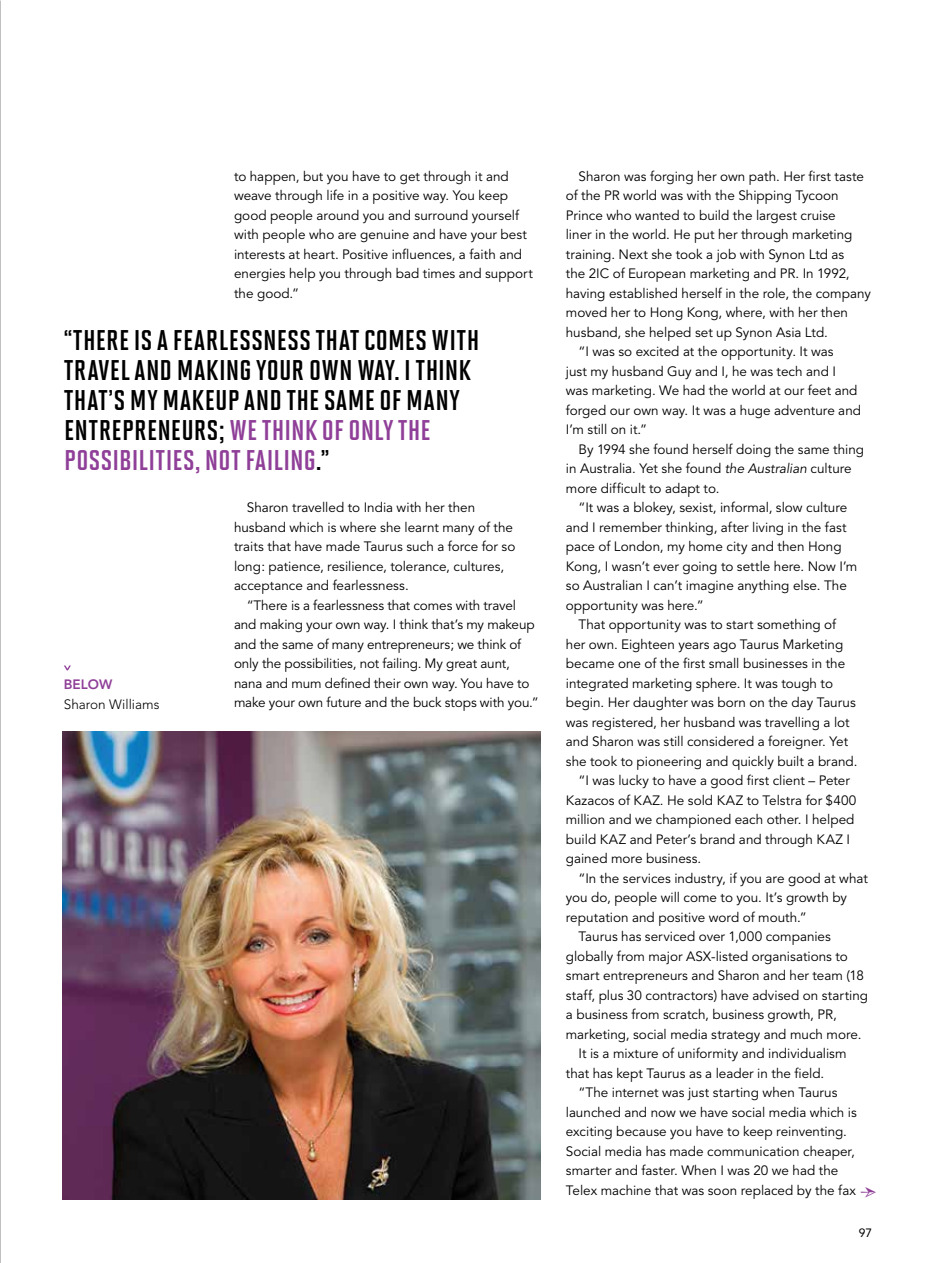
<style>
.page{position:relative;width:936px;height:1263px;background:#fff}
.page>*{position:absolute;margin:0;border:0;box-sizing:border-box;transform-origin:0 0}
.t1{font:700 28.5px/30px "Solano Gothic MVB Pro";letter-spacing:.015em;color:#000}
.t2{font:18px "Minion Pro";color:#8f3f98}
.t3{font:13.5px/19.5px "Avenir";color:#000}
.t4{font:300 13.5px "Avenir";color:#000}
.t5{font:800 13.5px "Avenir";color:#8f3f98}
.t6{font:12px "Avenir";color:#000}
.s1{color:#8f3f98}
.s2{font-style:italic}
</style>
<div class="page">
<img style="left:63px;top:731px;width:477px;height:468px">
<svg style="left:64px;top:665px;width:7px;height:5px"></svg>
<p class="t3" style="left:234px;top:167px;width:300px">to happen, but you have to get through it and weave through life in a positive way. You keep good people around you and surround yourself with people who are genuine and have your best interests at heart. Positive influences, a faith and energies help you through bad times and support the good.”</p>
<h1 class="t1" style="left:64px;top:326px;width:417px">“THERE IS A FEARLESSNESS THAT COMES WITH TRAVEL AND MAKING YOUR OWN WAY. I THINK THAT’S MY MAKEUP AND THE SAME OF MANY ENTREPRENEURS; <span class="s1">WE THINK OF ONLY THE POSSIBILITIES, NOT FAILING</span>.”</h1>
<p class="t5" style="left:64px;top:676px;width:50px">BELOW</p>
<p class="t4" style="left:64px;top:696px;width:97px">Sharon Williams</p>
<p class="t3" style="left:234px;top:498px;width:283px;text-indent:13px">Sharon travelled to India with her then husband which is where she learnt many of the traits that have made Taurus such a force for so long: patience, resilience, tolerance, cultures, acceptance and fearlessness.</p>
<p class="t3" style="left:234px;top:596px;width:306px;text-indent:13px">“There is a fearlessness that comes with travel and making your own way. I think that’s my makeup and the same of many entrepreneurs; we think of only the possibilities, not failing. My great aunt, nana and mum defined their own way. You have to make your own future and the buck stops with you.”</p>
<p class="t3" style="left:578px;top:167px;width:287px">Sharon was forging her own path. Her first taste</p>
<p class="t3" style="left:566px;top:186px;width:274px">of the PR world was with the Shipping Tycoon</p>
<p class="t3" style="left:566px;top:206px;width:271px">Prince who wanted to build the largest cruise</p>
<p class="t3" style="left:566px;top:225px;width:288px">liner in the world. He put her through marketing</p>
<p class="t3" style="left:566px;top:245px;width:280px">training. Next she took a job with Synon Ltd as</p>
<p class="t3" style="left:566px;top:264px;width:285px">the 2IC of European marketing and PR. In 1992,</p>
<p class="t3" style="left:566px;top:284px;width:306px">having established herself in the role, the company</p>
<p class="t3" style="left:566px;top:303px;width:284px">moved her to Hong Kong, where, with her then</p>
<p class="t3" style="left:566px;top:323px;width:263px">husband, she helped set up Synon Asia Ltd.</p>
<p class="t3" style="left:578px;top:342px;width:256px">“I was so excited at the opportunity. It was</p>
<p class="t3" style="left:566px;top:362px;width:272px">just my husband Guy and I, he was tech and I</p>
<p class="t3" style="left:566px;top:381px;width:293px">was marketing. We had the world at our feet and</p>
<p class="t3" style="left:566px;top:401px;width:297px">forged our own way. It was a huge adventure and</p>
<p class="t3" style="left:566px;top:420px;width:83px">I’m still on it.”</p>
<p class="t3" style="left:578px;top:440px;width:287px">By 1994 she found herself doing the same thing</p>
<p class="t3" style="left:566px;top:459px;width:287px">in Australia. Yet she found <span class="s2">the Australian</span> culture</p>
<p class="t3" style="left:566px;top:479px;width:155px">more difficult to adapt to.</p>
<p class="t3" style="left:578px;top:498px;width:270px">“It was a blokey, sexist, informal, slow culture</p>
<p class="t3" style="left:566px;top:518px;width:282px">and I remember thinking, after living in the fast</p>
<p class="t3" style="left:566px;top:537px;width:277px">pace of London, my home city and then Hong</p>
<p class="t3" style="left:566px;top:557px;width:293px">Kong, I wasn’t ever going to settle here. Now I’m</p>
<p class="t3" style="left:566px;top:576px;width:282px">so Australian I can’t imagine anything else. The</p>
<p class="t3" style="left:566px;top:596px;width:139px">opportunity was here.”</p>
<p class="t3" style="left:578px;top:615px;width:259px">That opportunity was to start something of</p>
<p class="t3" style="left:566px;top:635px;width:279px">her own. Eighteen years ago Taurus Marketing</p>
<p class="t3" style="left:566px;top:654px;width:281px">became one of the first small businesses in the</p>
<p class="t3" style="left:566px;top:674px;width:269px">integrated marketing sphere. It was tough to</p>
<p class="t3" style="left:566px;top:693px;width:291px">begin. Her daughter was born on the day Taurus</p>
<p class="t3" style="left:566px;top:713px;width:285px">was registered, her husband was travelling a lot</p>
<p class="t3" style="left:566px;top:732px;width:284px">and Sharon was still considered a foreigner. Yet</p>
<p class="t3" style="left:566px;top:751px;width:293px">she took to pioneering and quickly built a brand.</p>
<p class="t3" style="left:578px;top:771px;width:273px">“I was lucky to have a good first client – Peter</p>
<p class="t3" style="left:566px;top:790px;width:292px">Kazacos of KAZ. He sold KAZ to Telstra for $400</p>
<p class="t3" style="left:566px;top:810px;width:290px">million and we championed each other. I helped</p>
<p class="t3" style="left:566px;top:829px;width:286px">build KAZ and Peter’s brand and through KAZ I</p>
<p class="t3" style="left:566px;top:849px;width:137px">gained more business.</p>
<p class="t3" style="left:578px;top:868px;width:291px">“In the services industry, if you are good at what</p>
<p class="t3" style="left:566px;top:888px;width:283px">you do, people will come to you. It’s growth by</p>
<p class="t3" style="left:566px;top:907px;width:242px">reputation and positive word of mouth.”</p>
<p class="t3" style="left:578px;top:927px;width:254px">Taurus has serviced over 1,000 companies</p>
<p class="t3" style="left:566px;top:946px;width:283px">globally from major ASX-listed organisations to</p>
<p class="t3" style="left:566px;top:966px;width:299px">smart entrepreneurs and Sharon and her team (18</p>
<p class="t3" style="left:566px;top:985px;width:304px">staff, plus 30 contractors) have advised on starting</p>
<p class="t3" style="left:566px;top:1005px;width:272px">a business from scratch, business growth, PR,</p>
<p class="t3" style="left:566px;top:1024px;width:297px">marketing, social media strategy and much more.</p>
<p class="t3" style="left:578px;top:1044px;width:269px">It is a mixture of uniformity and individualism</p>
<p class="t3" style="left:566px;top:1063px;width:260px">that has kept Taurus as a leader in the field.</p>
<p class="t3" style="left:578px;top:1083px;width:260px">“The internet was just starting when Taurus</p>
<p class="t3" style="left:566px;top:1102px;width:292px">launched and now we have social media which is</p>
<p class="t3" style="left:566px;top:1122px;width:283px">exciting because you have to keep reinventing.</p>
<p class="t3" style="left:566px;top:1141px;width:290px">Social media has made communication cheaper,</p>
<p class="t3" style="left:566px;top:1161px;width:274px">smarter and faster. When I was 20 we had the</p>
<p class="t3" style="left:566px;top:1180px;width:292px">Telex machine that was soon replaced by the fax</p>
<h2 class="t2" style="left:860px;top:1179px;width:18px">→</h2>
<p class="t6" style="left:858px;top:1226px;width:15px">97</p>
</div>
